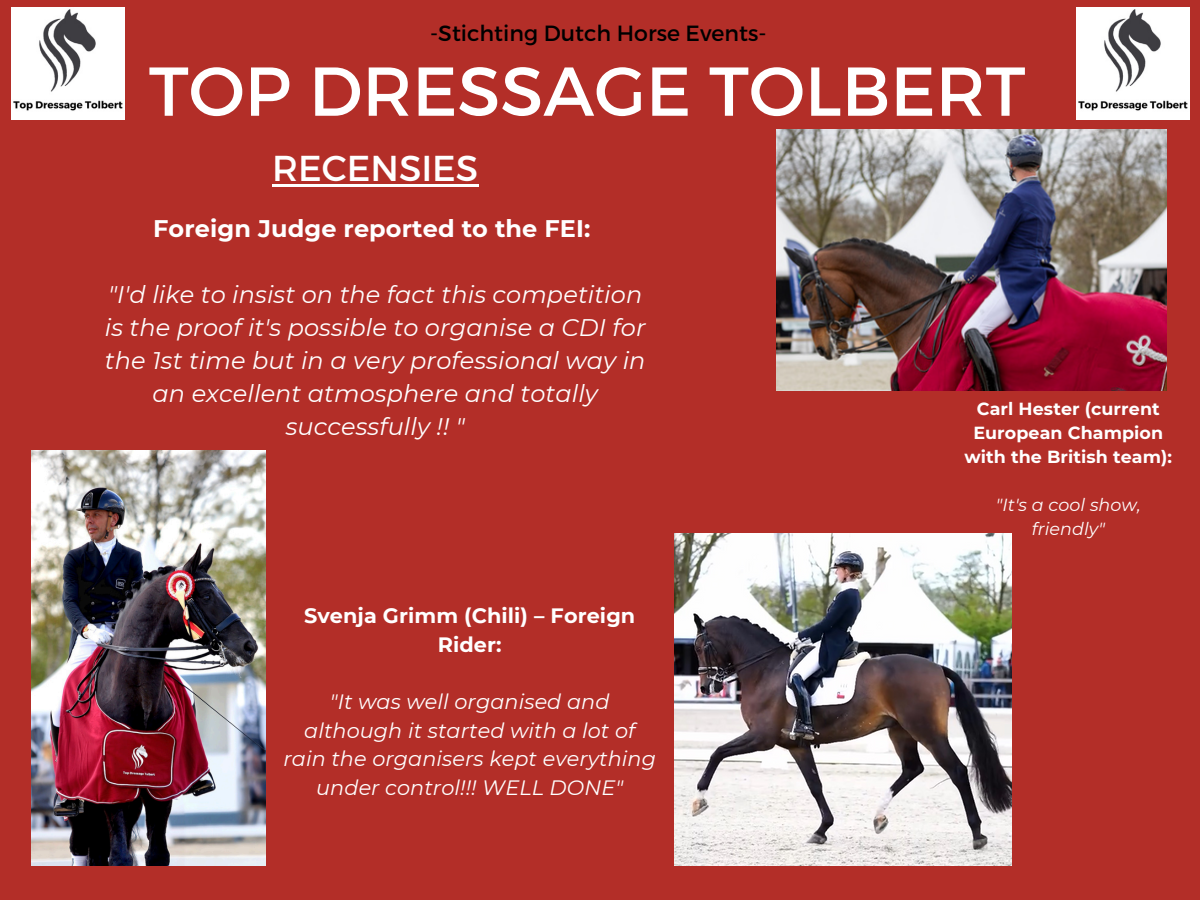
<style>
.page{position:relative;width:1200px;height:900px;background:#b32e28}
.page>*{position:absolute;margin:0;border:0;box-sizing:border-box;transform-origin:0 0}
.t1{font:69px "Montserrat";color:#fff}
.t2{font:36px "Montserrat";color:#fff}
.t3{font:italic 24px/33px "Montserrat";letter-spacing:.005em;color:#fff;text-align:center}
.t4{font:700 24px "Montserrat";letter-spacing:.005em;color:#fff}
.t5{font:22px "Montserrat";color:#000}
.t6{font:italic 20.8px/28.6px "Montserrat";letter-spacing:.005em;color:#fff;text-align:center}
.t7{font:700 20.8px/28.6px "Montserrat";letter-spacing:.005em;color:#fff;text-align:center}
.t8{font:700 17.4px/24px "Montserrat";letter-spacing:.005em;color:#fff;text-align:center}
.t9{font:italic 17.4px/24px "Montserrat";letter-spacing:.005em;color:#fff;text-align:center}
</style>
<div class="page">
<img style="left:776px;top:129px;width:390px;height:261px">
<img style="left:12px;top:7px;width:112px;height:113px">
<img style="left:1077px;top:7px;width:112px;height:113px">
<img style="left:32px;top:450px;width:234px;height:416px">
<img style="left:674px;top:534px;width:338px;height:331px">
<hr style="left:272px;top:184px;width:206px;height:3px;background:#fff">
<p class="t5" style="left:430px;top:19px;width:338px">-Stichting Dutch Horse Events-</p>
<h1 class="t1" style="left:149px;top:46px;width:878px">TOP DRESSAGE TOLBERT</h1>
<p class="t2" style="left:272px;top:144px;width:208px">RECENSIES</p>
<p class="t4" style="left:153px;top:214px;width:439px">Foreign Judge reported to the FEI:</p>
<p class="t3" style="left:105px;top:278px;width:542px">"I'd like to insist on the fact this competition is the proof it's possible to organise a CDI for the 1st time but in a very professional way in an excellent atmosphere and totally successfully !! "</p>
<h3 class="t7" style="left:304px;top:602px;width:333px">Svenja Grimm (Chili) – Foreign<br>Rider:</h3>
<h4 class="t6" style="left:283px;top:687px;width:374px">"It was well organised and although it started with a lot of rain the organisers kept everything under control!!! WELL DONE"</h4>
<p class="t8" style="left:964px;top:397px;width:209px">Carl Hester (current<br>European Champion with the British team):</p>
<h2 class="t9" style="left:996px;top:493px;width:146px">"It's a cool show, friendly"</h2>
</div>
